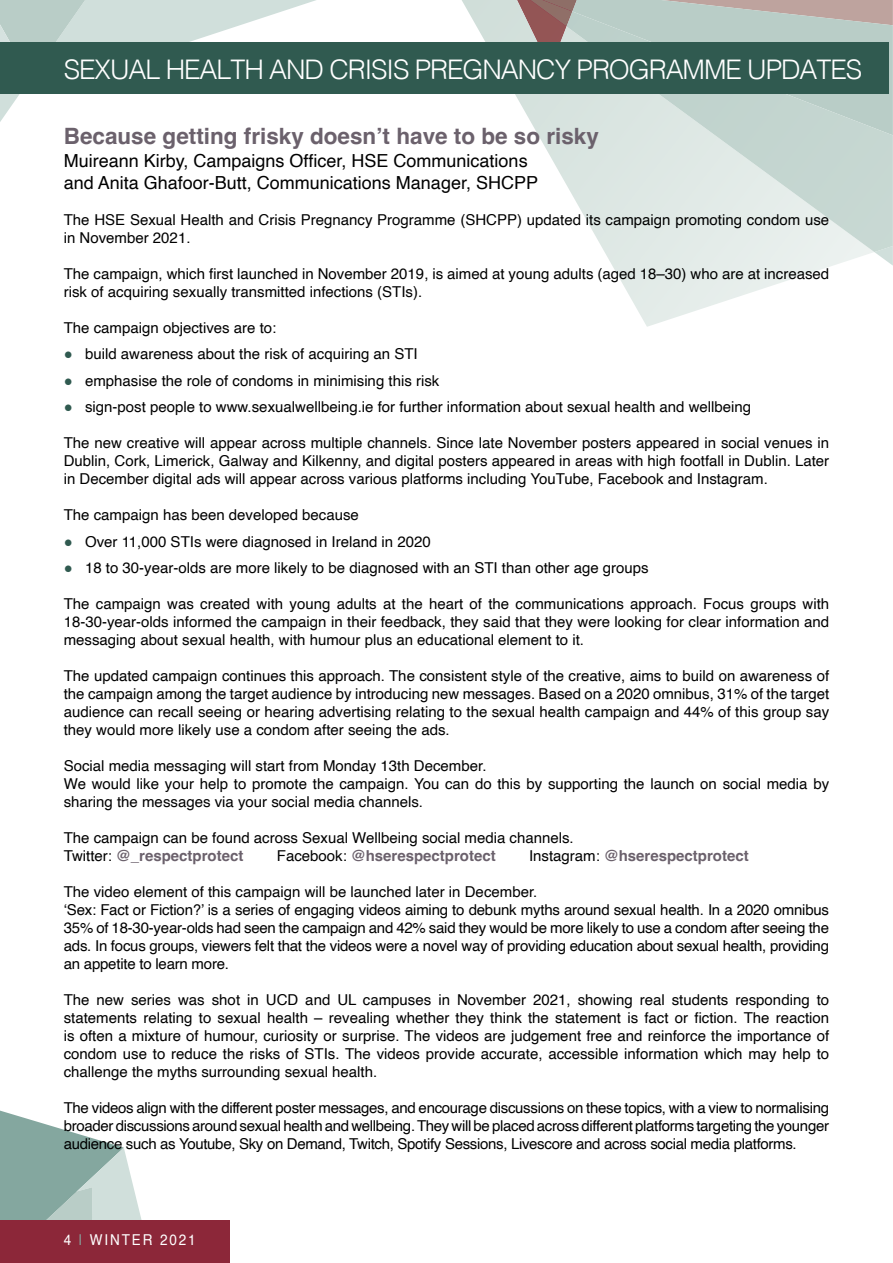
<style>
.page{position:relative;width:893px;height:1263px;background:#fff}
.page>*{position:absolute;margin:0;border:0;box-sizing:border-box;transform-origin:0 0}
.t1{font:300 27px "Helvetica";letter-spacing:-.04em;color:#fff}
.t2{font:700 22.5px "Helvetica";color:#6b616c}
.t3{font:18px/21.6px "Helvetica";color:#000}
.t4{font:15px/18px "Helvetica";color:#000}
.t5{font:700 15px "Helvetica";color:#6b616c}
.t6{font:15px "Helvetica";letter-spacing:.14em;color:#fff;scale:.9 1}
.s1{color:#305a50}
.s2{font-weight:700;color:#6b616c}
.s3{font-weight:400;color:#000}
.s4{color:#85a8a0}
</style>
<div class="page">
<svg style="left:462px;top:0;width:365px;height:327px"></svg>
<svg style="left:0;top:0;width:317px;height:122px"></svg>
<svg style="left:517px;top:0;width:376px;height:267px;background:#d3dcd8"></svg>
<svg style="left:0;top:1110px;width:142px;height:110px"></svg>
<div style="left:0;top:1220px;width:230px;height:43px;background:#8c2739"></div>
<div style="left:0;top:43px;width:889px;height:51px;background:#305a50"></div>
<h1 class="t1" style="left:64px;top:46px;width:800px">SEXUAL HEALTH AND CRISIS PREGNANCY PROGRAMME UPDATES</h1>
<h2 class="t2" style="left:64px;top:123px;width:537px">Because getting frisky doesn’t have to be so risky</h2>
<p class="t3" style="left:64px;top:150px;width:476px">Muireann Kirby, Campaigns Officer, HSE Communications and Anita Ghafoor-Butt, Communications Manager, SHCPP</p>
<p class="t4" style="left:64px;top:211px;width:767px">The HSE Sexual Health and Crisis Pregnancy Programme (SHCPP) updated its campaign promoting condom use in November 2021.</p>
<p class="t4" style="left:64px;top:265px;width:767px">The campaign, which first launched in November 2019, is aimed at young adults (aged 18–30) who are at increased risk of acquiring sexually transmitted infections (STIs).</p>
<p class="t4" style="left:64px;top:319px;width:214px">The campaign objectives are to:</p>
<p class="t4" style="left:64px;top:345px;width:355px"><span class="s1">●</span> build awareness about the risk of acquiring an STI</p>
<p class="t4" style="left:64px;top:372px;width:377px"><span class="s1">●</span> emphasise the role of condoms in minimising this risk</p>
<p class="t4" style="left:64px;top:398px;width:689px"><span class="s1">●</span> sign-post people to www.sexualwellbeing.ie for further information about sexual health and wellbeing</p>
<p class="t4" style="left:64px;top:434px;width:767px;text-align:justify">The new creative will appear across multiple channels. Since late November posters appeared in social venues in Dublin, Cork, Limerick, Galway and Kilkenny, and digital posters appeared in areas with high footfall in Dublin. Later in December digital ads will appear across various platforms including YouTube, Facebook and Instagram.</p>
<p class="t4" style="left:64px;top:506px;width:297px">The campaign has been developed because</p>
<p class="t4" style="left:64px;top:533px;width:368px"><span class="s1">●</span> Over 11,000 STIs were diagnosed in Ireland in 2020</p>
<p class="t4" style="left:64px;top:559px;width:586px"><span class="s1">●</span> 18 to 30-year-olds are more likely to be diagnosed with an STI than other age groups</p>
<p class="t4" style="left:64px;top:595px;width:767px;text-align:justify">The campaign was created with young adults at the heart of the communications approach. Focus groups with 18-30-year-olds informed the campaign in their feedback, they said that they were looking for clear information and messaging about sexual health, with humour plus an educational element to it.</p>
<p class="t4" style="left:64px;top:667px;width:767px;text-align:justify">The updated campaign continues this approach. The consistent style of the creative, aims to build on awareness of the campaign among the target audience by introducing new messages. Based on a 2020 omnibus, 31% of the target audience can recall seeing or hearing advertising relating to the sexual health campaign and 44% of this group say they would more likely use a condom after seeing the ads.</p>
<p class="t4" style="left:64px;top:757px;width:767px">Social media messaging will start from Monday 13th December.<br>We would like your help to promote the campaign. You can do this by supporting the launch on social media by sharing the messages via your social media channels.</p>
<p class="t4" style="left:64px;top:829px;width:511px">The campaign can be found across Sexual Wellbeing social media channels.<br>Twitter: <span class="s2">@_respectprotect</span></p>
<p class="t5" style="left:277px;top:847px;width:220px"><span class="s3">Facebook:</span> @hserespectprotect</p>
<p class="t5" style="left:529px;top:847px;width:221px"><span class="s3">Instagram:</span> @hserespectprotect</p>
<p class="t4" style="left:64px;top:883px;width:767px">The video element of this campaign will be launched later in December.<br>‘Sex: Fact or Fiction?’ is a series of engaging videos aiming to debunk myths around sexual health. In a 2020 omnibus 35% of 18-30-year-olds had seen the campaign and 42% said they would be more likely to use a condom after seeing the ads. In focus groups, viewers felt that the videos were a novel way of providing education about sexual health, providing an appetite to learn more.</p>
<p class="t4" style="left:64px;top:991px;width:767px;text-align:justify">The new series was shot in UCD and UL campuses in November 2021, showing real students responding to statements relating to sexual health – revealing whether they think the statement is fact or fiction. The reaction is often a mixture of humour, curiosity or surprise. The videos are judgement free and reinforce the importance of condom use to reduce the risks of STIs. The videos provide accurate, accessible information which may help to challenge the myths surrounding sexual health.</p>
<p class="t4" style="left:64px;top:1099px;width:767px;text-align:justify">The videos align with the different poster messages, and encourage discussions on these topics, with a view to normalising broader discussions around sexual health and wellbeing. They will be placed across different platforms targeting the younger audience such as Youtube, Sky on Demand, Twitch, Spotify Sessions, Livescore and across social media platforms.</p>
<p class="t6" style="left:64px;top:1228px;width:148px">4 <span class="s4">|</span> WINTER 2021</p>
</div>
